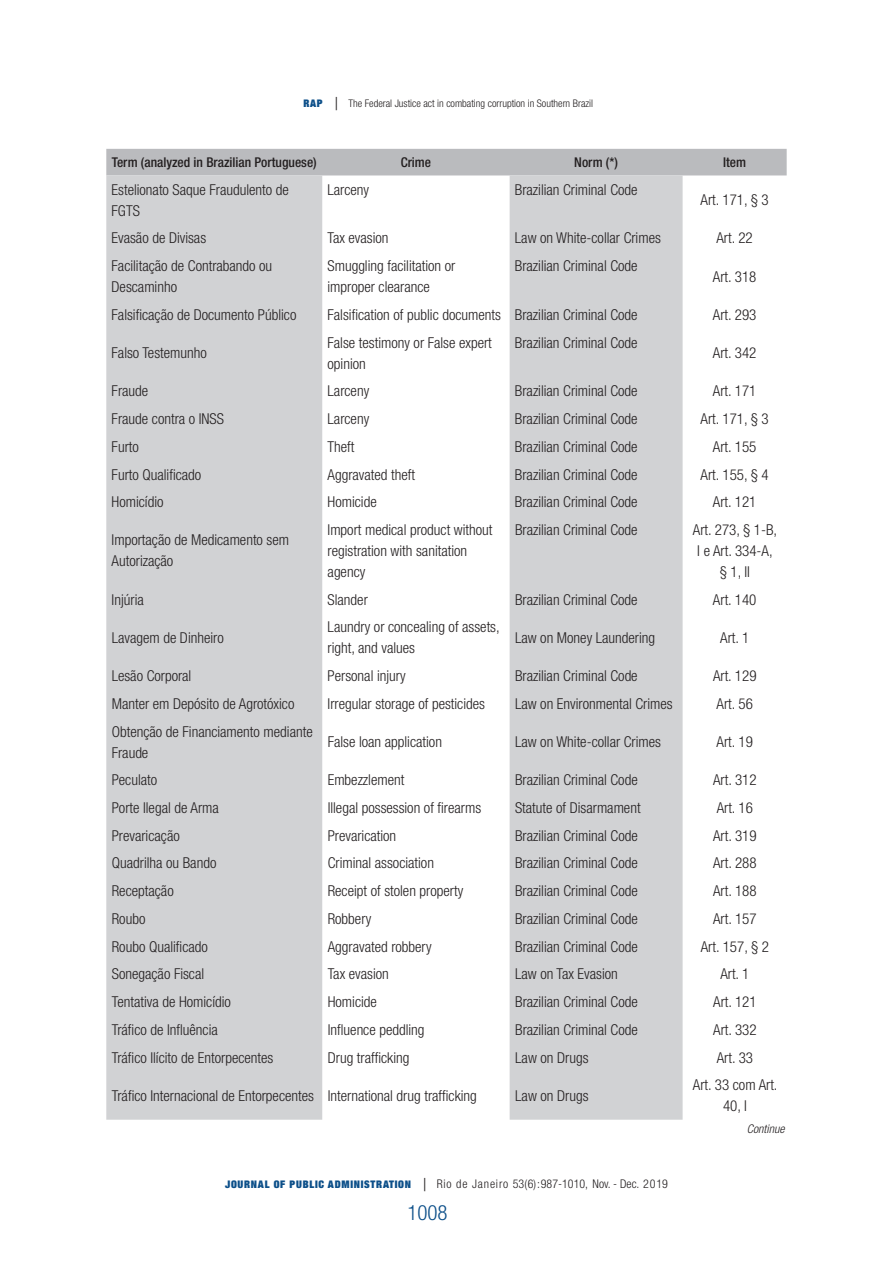
<style>
.page{position:relative;width:893px;height:1263px;background:#fff}
.page>*{position:absolute;margin:0;border:0;box-sizing:border-box;transform-origin:0 0}
.t1{font:300 condensed 21px "Helvetica Neue LT Std";color:#0c4f89}
.t2{font:300 condensed 15px/21px "Helvetica Neue LT Std";color:#231f20}
.t3{font:500 condensed 13.5px "Helvetica Neue LT Std";color:#231f20}
.t4{font:300 condensed 12px "Helvetica Neue LT Std";letter-spacing:.035em;color:#231f20}
.t5{font:italic 300 condensed 12px "Helvetica Neue LT Std";color:#231f20}
.t6{font:300 condensed 10.5px "Helvetica Neue LT Std";color:#231f20}
.s1{font-family:"Helvetica Neue";font-weight:900;font-stretch:expanded;color:#0c4f89}
.s2{font-size:18px}
.s3{font-family:"Helvetica Neue";font-weight:900;font-stretch:expanded;font-size:10.5px;color:#0c4f89}
</style>
<div class="page">
<div style="left:106px;top:149px;width:681px;height:26px;background:#babbbe"></div>
<svg style="left:106px;top:175px;width:577px;height:945px;fill:#d1d2d4"></svg>
<p class="t6" style="left:303px;top:98px;width:291px"><span class="s1">RAP</span> <span class="s2">|</span> The Federal Justice act in combating corruption in Southern Brazil</p>
<p class="t3" style="left:112px;top:154px;width:206px">Term (analyzed in Brazilian Portuguese)</p>
<p class="t3" style="left:401px;top:154px;width:32px">Crime</p>
<p class="t3" style="left:574px;top:154px;width:45px">Norm (*)</p>
<p class="t3" style="left:723px;top:154px;width:24px">Item</p>
<p class="t2" style="left:112px;top:179px;width:179px">Estelionato Saque Fraudulento de<br>FGTS</p>
<p class="t2" style="left:327px;top:179px;width:43px">Larceny</p>
<p class="t2" style="left:515px;top:179px;width:124px">Brazilian Criminal Code</p>
<p class="t2" style="left:700px;top:189px;width:70px">Art. 171, § 3</p>
<p class="t2" style="left:112px;top:227px;width:96px">Evasão de Divisas</p>
<p class="t2" style="left:327px;top:227px;width:63px">Tax evasion</p>
<p class="t2" style="left:515px;top:227px;width:148px">Law on White-collar Crimes</p>
<p class="t2" style="left:716px;top:227px;width:38px">Art. 22</p>
<p class="t2" style="left:112px;top:255px;width:162px">Facilitação de Contrabando ou<br>Descaminho</p>
<p class="t2" style="left:327px;top:255px;width:129px">Smuggling facilitation or improper clearance</p>
<p class="t2" style="left:515px;top:255px;width:124px">Brazilian Criminal Code</p>
<p class="t2" style="left:713px;top:266px;width:45px">Art. 318</p>
<p class="t2" style="left:112px;top:304px;width:186px">Falsificação de Documento Público</p>
<p class="t2" style="left:328px;top:304px;width:312px">Falsification of public documents Brazilian Criminal Code</p>
<p class="t2" style="left:713px;top:304px;width:45px">Art. 293</p>
<p class="t2" style="left:112px;top:342px;width:97px">Falso Testemunho</p>
<p class="t2" style="left:328px;top:332px;width:166px">False testimony or False expert opinion</p>
<p class="t2" style="left:515px;top:332px;width:124px">Brazilian Criminal Code</p>
<p class="t2" style="left:713px;top:342px;width:45px">Art. 342</p>
<p class="t2" style="left:112px;top:380px;width:38px">Fraude</p>
<p class="t2" style="left:328px;top:380px;width:43px">Larceny</p>
<p class="t2" style="left:515px;top:380px;width:124px">Brazilian Criminal Code</p>
<p class="t2" style="left:713px;top:380px;width:45px">Art. 171</p>
<p class="t2" style="left:112px;top:408px;width:114px">Fraude contra o INSS</p>
<p class="t2" style="left:328px;top:408px;width:43px">Larceny</p>
<p class="t2" style="left:515px;top:408px;width:124px">Brazilian Criminal Code</p>
<p class="t2" style="left:701px;top:408px;width:70px">Art. 171, § 3</p>
<p class="t2" style="left:112px;top:436px;width:29px">Furto</p>
<p class="t2" style="left:328px;top:436px;width:28px">Theft</p>
<p class="t2" style="left:515px;top:436px;width:124px">Brazilian Criminal Code</p>
<p class="t2" style="left:713px;top:436px;width:45px">Art. 155</p>
<p class="t2" style="left:112px;top:464px;width:91px">Furto Qualificado</p>
<p class="t2" style="left:328px;top:464px;width:89px">Aggravated theft</p>
<p class="t2" style="left:515px;top:464px;width:124px">Brazilian Criminal Code</p>
<p class="t2" style="left:701px;top:464px;width:70px">Art. 155, § 4</p>
<p class="t2" style="left:112px;top:491px;width:53px">Homicídio</p>
<p class="t2" style="left:328px;top:491px;width:51px">Homicide</p>
<p class="t2" style="left:515px;top:491px;width:124px">Brazilian Criminal Code</p>
<p class="t2" style="left:713px;top:491px;width:45px">Art. 121</p>
<p class="t2" style="left:112px;top:529px;width:179px">Importação de Medicamento sem<br>Autorização</p>
<p class="t2" style="left:328px;top:519px;width:166px">Import medical product without registration with sanitation agency</p>
<p class="t2" style="left:515px;top:519px;width:124px">Brazilian Criminal Code</p>
<p class="t2" style="left:693px;top:519px;width:86px;text-align:center">Art. 273, § 1-B,<br>I e Art. 334-A, § 1, II</p>
<p class="t2" style="left:112px;top:589px;width:34px">Injúria</p>
<p class="t2" style="left:328px;top:589px;width:42px">Slander</p>
<p class="t2" style="left:515px;top:589px;width:124px">Brazilian Criminal Code</p>
<p class="t2" style="left:713px;top:589px;width:45px">Art. 140</p>
<p class="t2" style="left:112px;top:627px;width:114px">Lavagem de Dinheiro</p>
<p class="t2" style="left:328px;top:616px;width:174px">Laundry or concealing of assets, right, and values</p>
<p class="t2" style="left:515px;top:627px;width:142px">Law on Money Laundering</p>
<p class="t2" style="left:720px;top:627px;width:31px">Art. 1</p>
<p class="t2" style="left:112px;top:665px;width:81px">Lesão Corporal</p>
<p class="t2" style="left:328px;top:665px;width:80px">Personal injury</p>
<p class="t2" style="left:515px;top:665px;width:124px">Brazilian Criminal Code</p>
<p class="t2" style="left:713px;top:665px;width:45px">Art. 129</p>
<p class="t2" style="left:112px;top:693px;width:184px">Manter em Depósito de Agrotóxico</p>
<p class="t2" style="left:328px;top:693px;width:159px">Irregular storage of pesticides</p>
<p class="t2" style="left:515px;top:693px;width:159px">Law on Environmental Crimes</p>
<p class="t2" style="left:717px;top:693px;width:38px">Art. 56</p>
<p class="t2" style="left:112px;top:721px;width:203px">Obtenção de Financiamento mediante<br>Fraude</p>
<p class="t2" style="left:328px;top:731px;width:116px">False loan application</p>
<p class="t2" style="left:515px;top:731px;width:148px">Law on White-collar Crimes</p>
<p class="t2" style="left:717px;top:731px;width:38px">Art. 19</p>
<p class="t2" style="left:112px;top:769px;width:47px">Peculato</p>
<p class="t2" style="left:328px;top:769px;width:78px">Embezzlement</p>
<p class="t2" style="left:515px;top:769px;width:124px">Brazilian Criminal Code</p>
<p class="t2" style="left:713px;top:769px;width:45px">Art. 312</p>
<p class="t2" style="left:112px;top:797px;width:109px">Porte Ilegal de Arma</p>
<p class="t2" style="left:328px;top:797px;width:155px">Illegal possession of firearms</p>
<p class="t2" style="left:515px;top:797px;width:127px">Statute of Disarmament</p>
<p class="t2" style="left:717px;top:797px;width:38px">Art. 16</p>
<p class="t2" style="left:112px;top:825px;width:70px">Prevaricação</p>
<p class="t2" style="left:328px;top:825px;width:70px">Prevarication</p>
<p class="t2" style="left:515px;top:825px;width:124px">Brazilian Criminal Code</p>
<p class="t2" style="left:713px;top:825px;width:45px">Art. 319</p>
<p class="t2" style="left:112px;top:852px;width:106px">Quadrilha ou Bando</p>
<p class="t2" style="left:328px;top:852px;width:108px">Criminal association</p>
<p class="t2" style="left:515px;top:852px;width:124px">Brazilian Criminal Code</p>
<p class="t2" style="left:713px;top:852px;width:45px">Art. 288</p>
<p class="t2" style="left:112px;top:880px;width:63px">Receptação</p>
<p class="t2" style="left:328px;top:880px;width:137px">Receipt of stolen property</p>
<p class="t2" style="left:515px;top:880px;width:124px">Brazilian Criminal Code</p>
<p class="t2" style="left:713px;top:880px;width:45px">Art. 188</p>
<p class="t2" style="left:112px;top:908px;width:35px">Roubo</p>
<p class="t2" style="left:328px;top:908px;width:45px">Robbery</p>
<p class="t2" style="left:515px;top:908px;width:124px">Brazilian Criminal Code</p>
<p class="t2" style="left:713px;top:908px;width:45px">Art. 157</p>
<p class="t2" style="left:112px;top:936px;width:98px">Roubo Qualificado</p>
<p class="t2" style="left:328px;top:936px;width:105px">Aggravated robbery</p>
<p class="t2" style="left:515px;top:936px;width:124px">Brazilian Criminal Code</p>
<p class="t2" style="left:701px;top:936px;width:70px">Art. 157, § 2</p>
<p class="t2" style="left:112px;top:963px;width:94px">Sonegação Fiscal</p>
<p class="t2" style="left:328px;top:963px;width:63px">Tax evasion</p>
<p class="t2" style="left:515px;top:963px;width:104px">Law on Tax Evasion</p>
<p class="t2" style="left:720px;top:963px;width:31px">Art. 1</p>
<p class="t2" style="left:112px;top:991px;width:121px">Tentativa de Homicídio</p>
<p class="t2" style="left:328px;top:991px;width:51px">Homicide</p>
<p class="t2" style="left:515px;top:991px;width:124px">Brazilian Criminal Code</p>
<p class="t2" style="left:713px;top:991px;width:45px">Art. 121</p>
<p class="t2" style="left:112px;top:1019px;width:108px">Tráfico de Influência</p>
<p class="t2" style="left:328px;top:1019px;width:98px">Influence peddling</p>
<p class="t2" style="left:515px;top:1019px;width:124px">Brazilian Criminal Code</p>
<p class="t2" style="left:713px;top:1019px;width:45px">Art. 332</p>
<p class="t2" style="left:112px;top:1046px;width:163px">Tráfico Ilícito de Entorpecentes</p>
<p class="t2" style="left:328px;top:1046px;width:83px">Drug trafficking</p>
<p class="t2" style="left:515px;top:1046px;width:75px">Law on Drugs</p>
<p class="t2" style="left:717px;top:1046px;width:38px">Art. 33</p>
<p class="t2" style="left:112px;top:1085px;width:366px">Tráfico Internacional de Entorpecentes International drug trafficking</p>
<p class="t2" style="left:515px;top:1085px;width:75px">Law on Drugs</p>
<p class="t2" style="left:693px;top:1074px;width:86px;text-align:center">Art. 33 com Art.<br>40, I</p>
<p class="t5" style="left:747px;top:1121px;width:39px">Continue</p>
<p class="t4" style="left:225px;top:1176px;width:444px"><span class="s3">JOURNAL OF PUBLIC ADMINISTRATION</span> <span class="s2">|</span> Rio de Janeiro 53(6):987-1010, Nov. - Dec. 2019</p>
<h1 class="t1" style="left:407px;top:1200px;width:42px">1008</h1>
</div>
